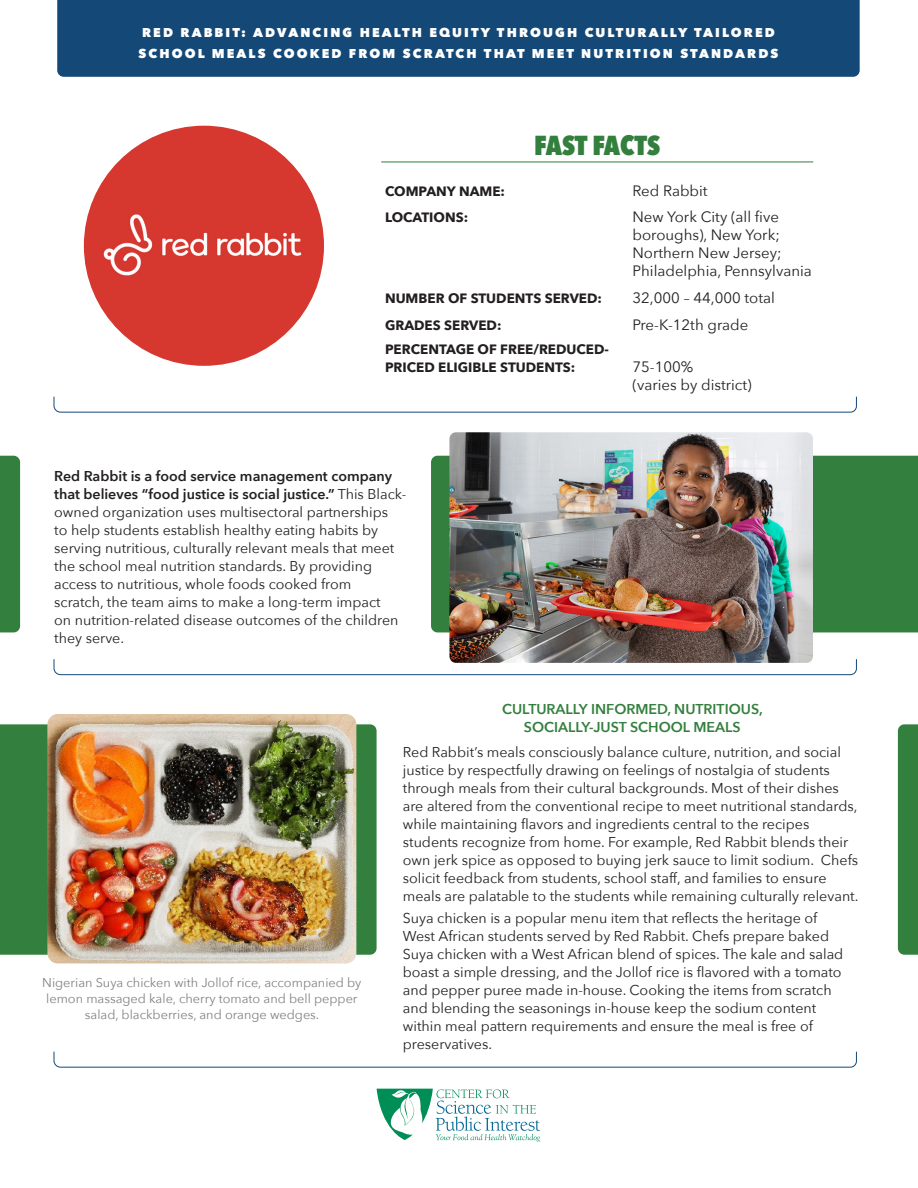
<style>
.page{position:relative;width:918px;height:1188px;background:#fff}
.page>*{position:absolute;margin:0;border:0;box-sizing:border-box;transform-origin:0 0}
.t1{font:800 27.45px "Avenir Next Condensed";letter-spacing:-.005em;color:#337f3d}
.t2{font:15px/18px "Avenir Next";color:#231f20}
.t3{font:14.25px/18px "Avenir Next";color:#231f20}
.t4{font:600 14.25px/18px "Avenir Next";color:#337f3d;text-align:center}
.t5{font:700 13.5px/18px "Avenir Next";color:#231f20}
.t6{font:12.75px/15.8px "Avenir Next";color:#808285;text-align:center}
.t7{font:800 12.75px/20.4px "Avenir Next";letter-spacing:.165em;color:#fff}
.s1{font-weight:600}
</style>
<div class="page">
<div style="left:57px;top:0;width:803px;height:77px;background:#144877"></div>
<div style="left:431px;top:456px;width:487px;height:176px;background:#337f3d"></div>
<div style="left:0;top:724px;width:377px;height:231px;background:#337f3d"></div>
<div style="left:0;top:456px;width:20px;height:176px;background:#337f3d"></div>
<div style="left:898px;top:724px;width:20px;height:231px;background:#337f3d"></div>
<svg style="left:377px;top:1089px;width:163px;height:53px"></svg>
<div style="left:84px;top:126px;width:240px;height:240px;background:#d6382f;border-radius:120px"></div>
<svg style="left:54px;top:396px;width:803px;height:17px"></svg>
<svg style="left:54px;top:659px;width:803px;height:16px"></svg>
<svg style="left:54px;top:1051px;width:803px;height:17px"></svg>
<img style="left:449px;top:432px;width:364px;height:231px">
<img style="left:47px;top:714px;width:309px;height:249px">
<hr style="left:381px;top:162px;width:432px;height:1px;background:#337f3d">
<p class="t7" style="left:139px;top:22px;width:641px">RED RABBIT: ADVANCING HEALTH EQUITY THROUGH CULTURALLY TAILORED<br>SCHOOL MEALS COOKED FROM SCRATCH THAT MEET NUTRITION STANDARDS</p>
<p class="t1" style="left:534px;top:128px;width:127px">FAST FACTS</p>
<p class="t5" style="left:385px;top:182px;width:122px">COMPANY NAME:</p>
<p class="t2" style="left:633px;top:181px;width:77px">Red Rabbit</p>
<p class="t5" style="left:385px;top:208px;width:85px">LOCATIONS:</p>
<p class="t2" style="left:633px;top:207px;width:181px">New York City (all five boroughs), New York;<br>Northern New Jersey;<br>Philadelphia, Pennsylvania</p>
<p class="t5" style="left:385px;top:289px;width:219px">NUMBER OF STUDENTS SERVED:</p>
<p class="t2" style="left:633px;top:288px;width:144px">32,000 – 44,000 total</p>
<p class="t5" style="left:385px;top:316px;width:118px">GRADES SERVED:</p>
<p class="t2" style="left:633px;top:315px;width:117px">Pre-K-12th grade</p>
<p class="t5" style="left:385px;top:340px;width:225px">PERCENTAGE OF FREE/REDUCED-<br>PRICED ELIGIBLE STUDENTS:</p>
<p class="t2" style="left:633px;top:358px;width:121px">75-100%<br>(varies by district)</p>
<p class="t3" style="left:54px;top:467px;width:354px"><span class="s1">Red Rabbit is a food service management company that believes “food justice is social justice.”</span> This Black&shy;owned organization uses multisectoral partnerships<br>to help students establish healthy eating habits by serving nutritious, culturally relevant meals that meet the school meal nutrition standards. By providing access to nutritious, whole foods cooked from<br>scratch, the team aims to make a long-term impact<br>on nutrition-related disease outcomes of the children they serve.</p>
<p class="t6" style="left:42px;top:974px;width:321px">Nigerian Suya chicken with Jollof rice, accompanied by lemon massaged kale, cherry tomato and bell pepper salad, blackberries, and orange wedges.</p>
<p class="t4" style="left:502px;top:700px;width:262px">CULTURALLY INFORMED, NUTRITIOUS,<br>SOCIALLY-JUST SCHOOL MEALS</p>
<p class="t3" style="left:403px;top:742px;width:457px">Red Rabbit’s meals consciously balance culture, nutrition, and social justice by respectfully drawing on feelings of nostalgia of students through meals from their cultural backgrounds. Most of their dishes are altered from the conventional recipe to meet nutritional standards, while maintaining flavors and ingredients central to the recipes students recognize from home. For example, Red Rabbit blends their own jerk spice as opposed to buying jerk sauce to limit sodium. Chefs solicit feedback from students, school staff, and families to ensure meals are palatable to the students while remaining culturally relevant.</p>
<p class="t3" style="left:403px;top:909px;width:442px">Suya chicken is a popular menu item that reflects the heritage of West African students served by Red Rabbit. Chefs prepare baked Suya chicken with a West African blend of spices. The kale and salad boast a simple dressing, and the Jollof rice is flavored with a tomato and pepper puree made in-house. Cooking the items from scratch and blending the seasonings in-house keep the sodium content within meal pattern requirements and ensure the meal is free of preservatives.</p>
</div>
